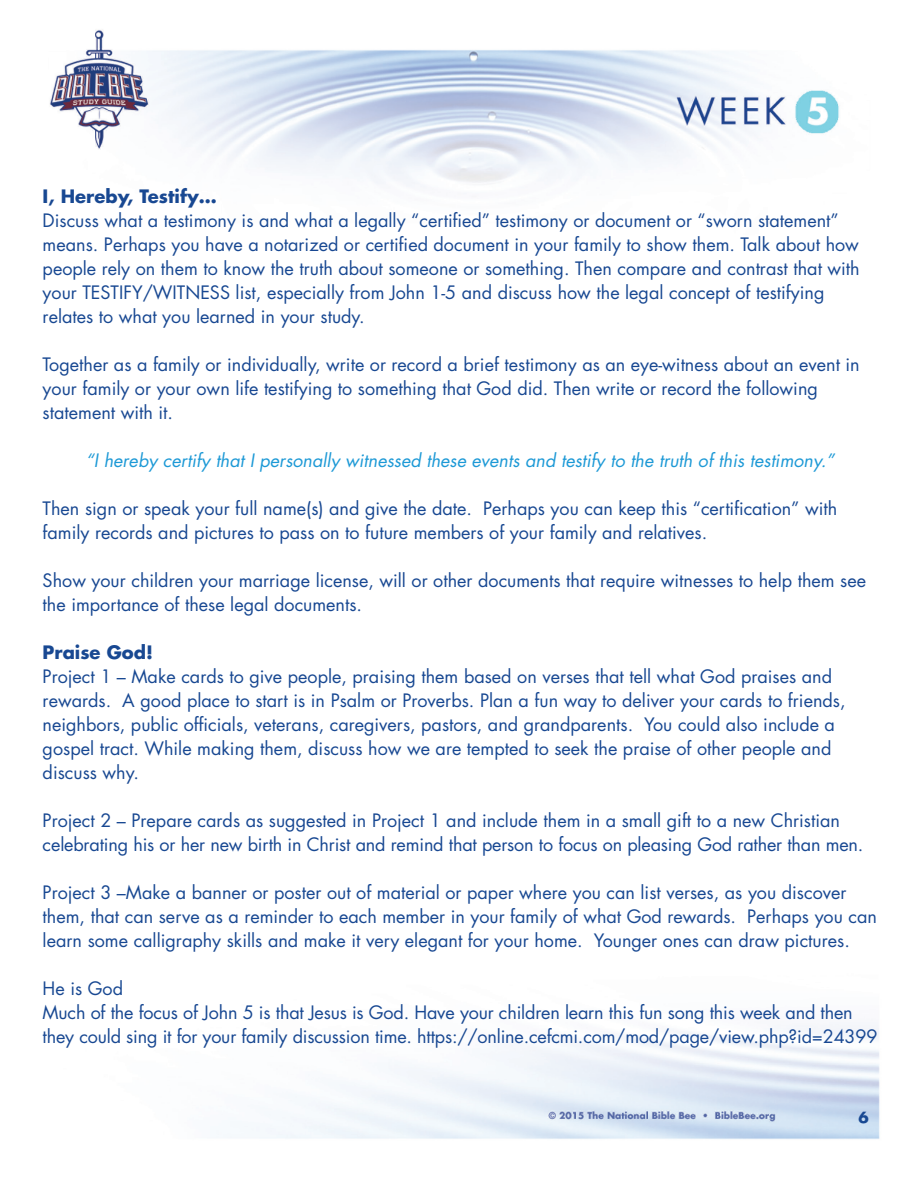
<style>
.page{position:relative;width:918px;height:1188px;background:#fff}
.page>*{position:absolute;margin:0;border:0;box-sizing:border-box;transform-origin:0 0}
.t1{font:18px/24px "Futura";color:#184892}
.t2{font:italic 18px "Futura";color:#1d99d6}
.t3{font:700 18px "Futura";color:#184892}
.t4{font:700 15px "Futura";color:#184892}
</style>
<div class="page">
<img style="left:49px;top:30px;width:831px;height:1109px">
<p class="t3" style="left:43px;top:185px;width:176px">I, Hereby, Testify…</p>
<p class="t1" style="left:43px;top:209px;width:819px">Discuss what a testimony is and what a legally “certified” testimony or document or “sworn statement” means. Perhaps you have a notarized or certified document in your family to show them. Talk about how people rely on them to know the truth about someone or something. Then compare and contrast that with your TESTIFY/WITNESS list, especially from John 1-5 and discuss how the legal concept of testifying</p>
<p class="t1" style="left:43px;top:305px;width:324px">relates to what you learned in your study.</p>
<p class="t1" style="left:43px;top:353px;width:819px">Together as a family or individually, write or record a brief testimony as an eye-witness about an event in your family or your own life testifying to something that God did. Then write or record the following</p>
<p class="t1" style="left:43px;top:401px;width:132px">statement with it.</p>
<p class="t2" style="left:86px;top:449px;width:750px">“I hereby certify that I personally witnessed these events and testify to the truth of this testimony.”</p>
<p class="t1" style="left:43px;top:497px;width:796px">Then sign or speak your full name(s) and give the date. Perhaps you can keep this “certification” with family records and pictures to pass on to future members of your family and relatives.</p>
<p class="t1" style="left:43px;top:569px;width:825px">Show your children your marriage license, will or other documents that require witnesses to help them see the importance of these legal documents.</p>
<p class="t3" style="left:43px;top:641px;width:112px">Praise God!</p>
<p class="t1" style="left:43px;top:665px;width:804px">Project 1 – Make cards to give people, praising them based on verses that tell what God praises and rewards. A good place to start is in Psalm or Proverbs. Plan a fun way to deliver your cards to friends, neighbors, public officials, veterans, caregivers, pastors, and grandparents. You could also include a</p>
<p class="t1" style="left:43px;top:737px;width:790px">gospel tract. While making them, discuss how we are tempted to seek the praise of other people and</p>
<p class="t1" style="left:43px;top:761px;width:98px">discuss why.</p>
<p class="t1" style="left:43px;top:809px;width:799px">Project 2 – Prepare cards as suggested in Project 1 and include them in a small gift to a new Christian</p>
<p class="t1" style="left:43px;top:833px;width:822px">celebrating his or her new birth in Christ and remind that person to focus on pleasing God rather than men.</p>
<p class="t1" style="left:43px;top:881px;width:836px">Project 3 –Make a banner or poster out of material or paper where you can list verses, as you discover them, that can serve as a reminder to each member in your family of what God rewards. Perhaps you can learn some calligraphy skills and make it very elegant for your home. Younger ones can draw pictures.</p>
<p class="t1" style="left:43px;top:977px;width:82px">He is God</p>
<p class="t1" style="left:43px;top:1001px;width:836px">Much of the focus of John 5 is that Jesus is God. Have your children learn this fun song this week and then they could sing it for your family discussion time. https://online.cefcmi.com/mod/page/view.php?id=24399</p>
<p class="t4" style="left:859px;top:1108px;width:12px">6</p>
</div>
